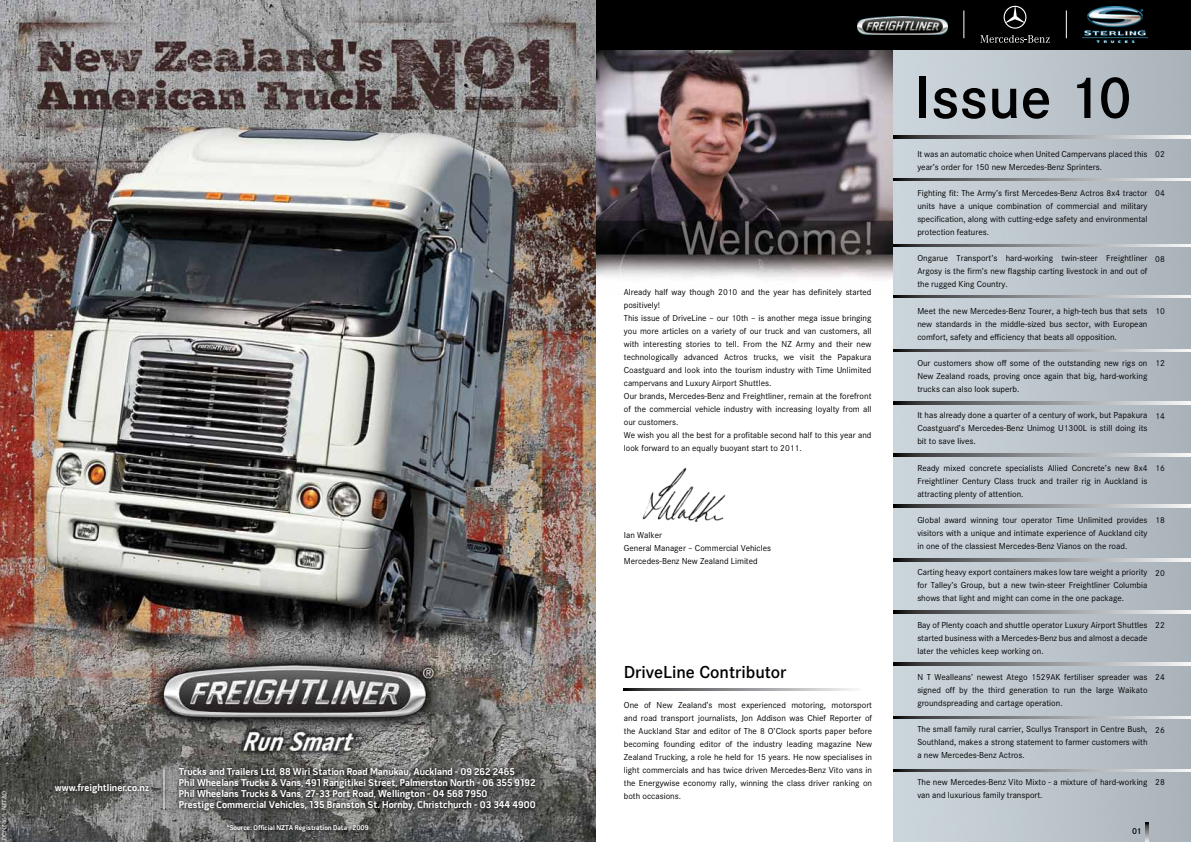
<style>
.page{position:relative;width:1191px;height:842px;background:#fff}
.page>*{position:absolute;margin:0;border:0;box-sizing:border-box;transform-origin:0 0}
.t1{font:600 61.5px "Corporate S";color:#000}
.t2{font:600 18px "Corporate S";color:#000}
.t3{font:700 10px/11px "Pill Gothic 600 mg";color:#fff}
.t4{font:9px/13px "Corporate S";color:#000;text-align:justify}
.t5{font:600 9px "Corporate S";color:#000}
.t6{font:700 7px "Pill Gothic 600 mg";color:#fff}
.t7{font:6px "Trade Gothic";color:#fff}
</style>
<div class="page">
<img style="left:595px;top:50px;width:298px;height:245px">
<img style="left:893px;top:50px;width:298px;height:792px">
<div style="left:595px;top:0;width:596px;height:50px;background:#000"></div>
<img style="left:1082px;top:7px;width:65px;height:36px">
<svg style="left:1003px;top:6px;width:23px;height:23px"></svg>
<svg style="left:980px;top:35px;width:70px;height:8px"></svg>
<img style="left:857px;top:17px;width:90px;height:18px">
<svg style="left:1066px;top:10px;width:1px;height:28px"></svg>
<svg style="left:963px;top:10px;width:1px;height:28px"></svg>
<svg style="left:624px;top:688px;width:231px;height:2px"></svg>
<img style="left:642px;top:467px;width:84px;height:55px">
<svg style="left:893px;top:136px;width:298px;height:2px"></svg>
<svg style="left:893px;top:559px;width:298px;height:2px"></svg>
<svg style="left:893px;top:244px;width:298px;height:3px"></svg>
<svg style="left:893px;top:178px;width:298px;height:3px"></svg>
<svg style="left:893px;top:505px;width:298px;height:3px"></svg>
<svg style="left:893px;top:453px;width:298px;height:3px"></svg>
<svg style="left:893px;top:611px;width:298px;height:2px"></svg>
<svg style="left:893px;top:402px;width:298px;height:2px"></svg>
<svg style="left:893px;top:349px;width:298px;height:3px"></svg>
<svg style="left:893px;top:296px;width:298px;height:2px"></svg>
<svg style="left:1145px;top:822px;width:3px;height:20px"></svg>
<svg style="left:893px;top:769px;width:298px;height:3px"></svg>
<svg style="left:893px;top:663px;width:298px;height:2px"></svg>
<svg style="left:893px;top:716px;width:298px;height:2px"></svg>
<img style="left:0;top:0;width:595px;height:842px">
<svg style="left:41px;top:770px;width:109px;height:36px;background:#575855"></svg>
<svg style="left:165px;top:754px;width:383px;height:70px;background:#545452"></svg>
<svg style="left:150px;top:755px;width:28px;height:66px;background:#828281"></svg>
<hr style="left:163px;top:769px;width:1px;height:40px;background:#fff">
<svg style="left:213px;top:812px;width:167px;height:30px;background:#585957"></svg>
<p class="t7" style="left:1px;top:840px;width:50px;rotate:-90deg">DCNZ465_NZT&amp;D</p>
<p class="t3" style="left:55px;top:782px;width:96px">www.freightliner.co.nz</p>
<p class="t3" style="left:179px;top:766px;width:358px">Trucks and Trailers Ltd, 88 Wiri Station Road Manukau, Auckland - 09 262 2465<br>Phil Wheelans Trucks &amp; Vans, 491 Rangitikei Street, Palmerston North - 06 355 9192<br>Phil Wheelans Trucks &amp; Vans, 27-33 Port Road, Wellington - 04 568 7950<br>Prestige Commercial Vehicles, 135 Branston St. Hornby, Christchurch - 03 344 4900</p>
<p class="t6" style="left:227px;top:824px;width:143px">*Source: Official NZTA Registration Data - 2009</p>
<p class="t4" style="left:624px;top:285px;width:249px;text-align:left">Already half way though 2010 and the year has definitely started positively!<br>This issue of DriveLine – our 10th – is another mega issue bringing you more articles on a variety of our truck and van customers, all with interesting stories to tell. From the NZ Army and their new technologically advanced Actros trucks, we visit the Papakura Coastguard and look into the tourism industry with Time Unlimited campervans and Luxury Airport Shuttles.<br>Our brands, Mercedes-Benz and Freightliner, remain at the forefront of the commercial vehicle industry with increasing loyalty from all our customers.<br>We wish you all the best for a profitable second half to this year and look forward to an equally buoyant start to 2011.</p>
<p class="t4" style="left:624px;top:528px;width:149px;text-align:left">Ian Walker<br>General Manager – Commercial Vehicles<br>Mercedes-Benz New Zealand Limited</p>
<h2 class="t2" style="left:624px;top:662px;width:164px">DriveLine Contributor</h2>
<p class="t4" style="left:624px;top:699px;width:250px">One of New Zealand’s most experienced motoring, motorsport and road transport journalists, Jon Addison was Chief Reporter of the Auckland Star and editor of The 8 O’Clock sports paper before becoming founding editor of the industry leading magazine New Zealand Trucking, a role he held for 15 years. He now specialises in light commercials and has twice driven Mercedes-Benz Vito vans in the Energywise economy rally, winning the class driver ranking on both occasions.</p>
<h1 class="t1" style="left:914px;top:62px;width:219px">Issue 10</h1>
<p class="t4" style="left:917px;top:147px;width:232px">It was an automatic choice when United Campervans placed this year’s order for 150 new Mercedes-Benz Sprinters.</p>
<p class="t4" style="left:917px;top:187px;width:232px">Fighting fit: The Army’s first Mercedes-Benz Actros 8x4 tractor units have a unique combination of commercial and military specification, along with cutting-edge safety and environmental protection features.</p>
<p class="t4" style="left:917px;top:252px;width:232px">Ongarue Transport’s hard-working twin-steer Freightliner Argosy is the firm’s new flagship carting livestock in and out of the rugged King Country.</p>
<p class="t4" style="left:917px;top:304px;width:232px">Meet the new Mercedes-Benz Tourer, a high-tech bus that sets new standards in the middle-sized bus sector, with European comfort, safety and efficiency that beats all opposition.</p>
<p class="t4" style="left:917px;top:357px;width:232px">Our customers show off some of the outstanding new rigs on New Zealand roads, proving once again that big, hard-working trucks can also look superb.</p>
<p class="t4" style="left:917px;top:409px;width:232px">It has already done a quarter of a century of work, but Papakura Coastguard’s Mercedes-Benz Unimog U1300L is still doing its bit to save lives.</p>
<p class="t4" style="left:917px;top:461px;width:232px">Ready mixed concrete specialists Allied Concrete’s new 8x4<br>Freightliner Century Class truck and trailer rig in Auckland is attracting plenty of attention.</p>
<p class="t4" style="left:917px;top:514px;width:232px">Global award winning tour operator Time Unlimited provides visitors with a unique and intimate experience of Auckland city in one of the classiest Mercedes-Benz Vianos on the road.</p>
<p class="t4" style="left:917px;top:566px;width:232px">Carting heavy export containers makes low tare weight a priority for Talley’s Group, but a new twin-steer Freightliner Columbia shows that light and might can come in the one package.</p>
<p class="t4" style="left:917px;top:618px;width:232px">Bay of Plenty coach and shuttle operator Luxury Airport Shuttles started business with a Mercedes-Benz bus and almost a decade later the vehicles keep working on.</p>
<p class="t4" style="left:917px;top:670px;width:232px">N T Wealleans’ newest Atego 1529AK fertiliser spreader was signed off by the third generation to run the large Waikato groundspreading and cartage operation.</p>
<p class="t4" style="left:917px;top:723px;width:232px">The small family rural carrier, Scullys Transport in Centre Bush, Southland, makes a strong statement to farmer customers with a new Mercedes-Benz Actros.</p>
<p class="t4" style="left:917px;top:775px;width:232px">The new Mercedes-Benz Vito Mixto - a mixture of hard-working van and luxurious family transport.</p>
<p class="t4" style="left:1155px;top:148px;width:11px">02</p>
<p class="t4" style="left:1155px;top:187px;width:11px">04</p>
<p class="t4" style="left:1155px;top:252px;width:11px">08</p>
<p class="t4" style="left:1155px;top:304px;width:11px">10</p>
<p class="t4" style="left:1155px;top:357px;width:11px">12</p>
<p class="t4" style="left:1155px;top:409px;width:11px">14</p>
<p class="t4" style="left:1155px;top:461px;width:11px">16</p>
<p class="t4" style="left:1155px;top:514px;width:11px">18</p>
<p class="t4" style="left:1155px;top:566px;width:11px">20</p>
<p class="t4" style="left:1155px;top:618px;width:11px">22</p>
<p class="t4" style="left:1155px;top:671px;width:11px">24</p>
<p class="t4" style="left:1155px;top:723px;width:11px">26</p>
<p class="t4" style="left:1155px;top:775px;width:11px">28</p>
<p class="t5" style="left:1132px;top:826px;width:11px">01</p>
</div>
